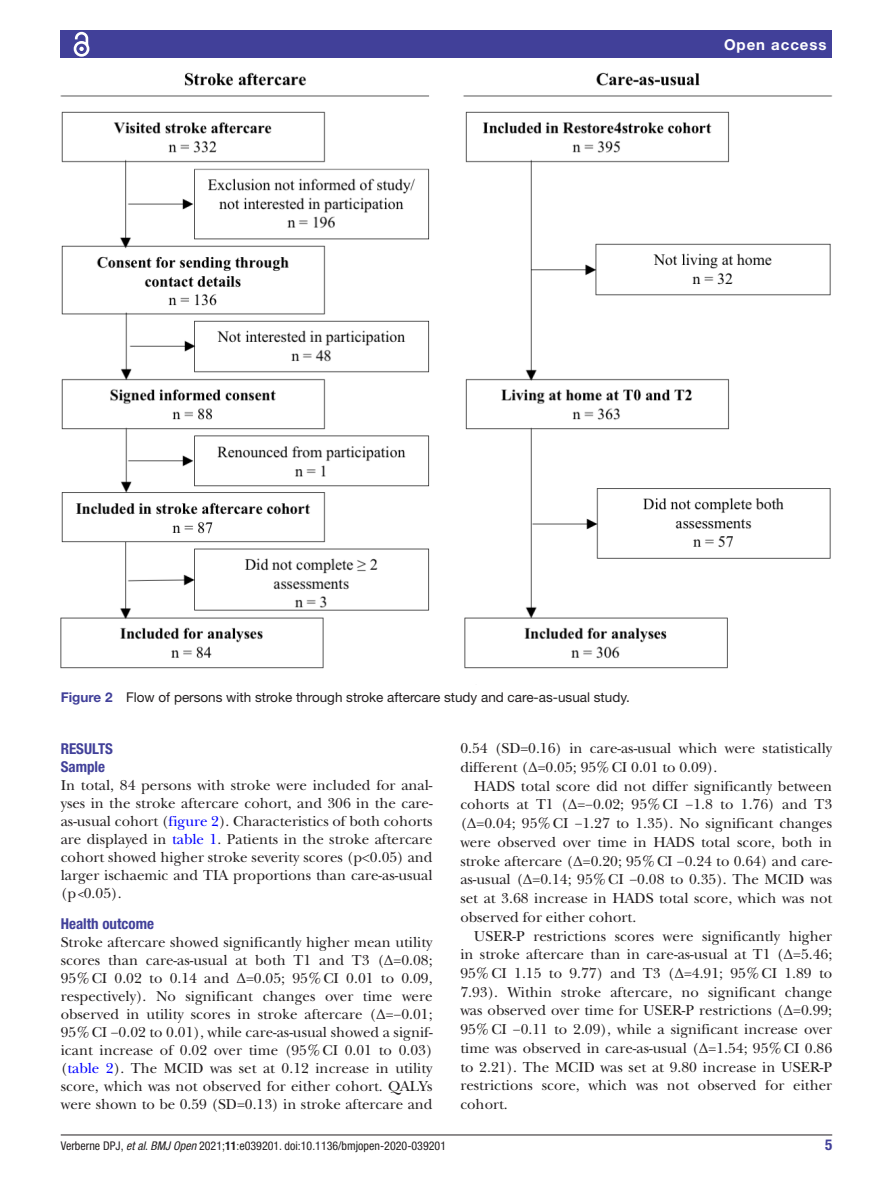
<style>
.page{position:relative;width:893px;height:1191px;background:#fff}
.page>*{position:absolute;margin:0;border:0;box-sizing:border-box;transform-origin:0 0}
.t1{font:15px/18.8px "New Baskerville";color:#231f20;text-align:justify}
.t2{font:700 condensed 15px/18px "Helvetica Neue LT Std";color:#414099}
.t3{font:700 15px "Helvetica Neue LT Std";letter-spacing:.065em;color:#fff}
.t4{font:13.5px "Helvetica Neue LT Std";color:#231f20}
.t5{font:condensed 12px "Helvetica Neue LT Std";color:#231f20}
.s1{font-weight:700;color:#414099}
.s2{color:#00f}
.s3{font-style:italic}
.s4{font-family:"Times New Roman"}
.s5{font-weight:700}
</style>
<div class="page">
<hr style="left:61px;top:1134px;width:771px;height:1px;background:#231f20">
<div style="left:61px;top:31px;width:771px;height:27px;background:#414099"></div>
<svg style="left:73px;top:31px;width:17px;height:26px"></svg>
<img style="left:61px;top:73px;width:771px;height:596px">
<p class="t3" style="left:724px;top:35px;width:104px">Open access</p>
<p class="t4" style="left:61px;top:689px;width:571px"><span class="s1">Figure 2</span> Flow of persons with stroke through stroke aftercare study and care-as-usual study.</p>
<p class="t2" style="left:61px;top:739px;width:54px">RESULTS<br>Sample</p>
<p class="t1" style="left:61px;top:776px;width:373px;line-height:18px">In total, 84 persons with stroke were included for anal&shy;yses in the stroke aftercare cohort, and 306 in the care&shy;as-usual cohort (<span class="s2">figure 2</span>). Characteristics of both cohorts are displayed in <span class="s2">table 1</span>. Patients in the stroke aftercare cohort showed higher stroke severity scores (p&lt;0.05) and larger ischaemic and TIA proportions than care-as-usual (p<span class="s3">&lt;</span>0.05).</p>
<p class="t2" style="left:61px;top:914px;width:95px">Health outcome</p>
<p class="t1" style="left:61px;top:933px;width:373px;line-height:18px">Stroke aftercare showed significantly higher mean utility scores than care-as-usual at both T1 and T3 (<span class="s4">Δ</span>=0.08; 95%CI 0.02 to 0.14 and <span class="s4">Δ</span>=0.05; 95%CI 0.01 to 0.09, respectively). No significant changes over time were observed in utility scores in stroke aftercare (<span class="s4">Δ</span>=−0.01; 95%CI −0.02 to 0.01), while care-as-usual showed a signif&shy;icant increase of 0.02 over time (95%CI 0.01 to 0.03) (<span class="s2">table 2</span>). The MCID was set at 0.12 increase in utility score, which was not observed for either cohort. QALYs were shown to be 0.59 (SD=0.13) in stroke aftercare and</p>
<p class="t1" style="left:460px;top:739px;width:373px">0.54 (SD=0.16) in care-as-usual which were statistically different (<span class="s4">Δ</span>=0.05; 95%CI 0.01 to 0.09).</p>
<p class="t1" style="left:460px;top:776px;width:373px;text-indent:14px">HADS total score did not differ significantly between cohorts at T1 (<span class="s4">Δ</span>=−0.02; 95%CI −1.8 to 1.76) and T3 (<span class="s4">Δ</span>=0.04; 95%CI −1.27 to 1.35). No significant changes were observed over time in HADS total score, both in stroke aftercare (<span class="s4">Δ</span>=0.20; 95%CI −0.24 to 0.64) and care&shy;as-usual (<span class="s4">Δ</span>=0.14; 95%CI −0.08 to 0.35). The MCID was set at 3.68 increase in HADS total score, which was not observed for either cohort.</p>
<p class="t1" style="left:460px;top:926px;width:373px;text-indent:13px">USER-P restrictions scores were significantly higher in stroke aftercare than in care-as-usual at T1 (<span class="s4">Δ</span>=5.46; 95%CI 1.15 to 9.77) and T3 (<span class="s4">Δ</span>=4.91; 95%CI 1.89 to 7.93). Within stroke aftercare, no significant change was observed over time for USER-P restrictions (<span class="s4">Δ</span>=0.99; 95%CI −0.11 to 2.09), while a significant increase over time was observed in care-as-usual (<span class="s4">Δ</span>=1.54; 95%CI 0.86 to 2.21). The MCID was set at 9.80 increase in USER-P restrictions score, which was not observed for either cohort.</p>
<p class="t5" style="left:61px;top:1138px;width:387px">Verberne DPJ, <span class="s3">et al</span>. <span class="s3">BMJ Open</span> 2021;<span class="s5">11</span>:e039201. doi:10.1136/bmjopen-2020-039201</p>
<p class="t2" style="left:825px;top:1135px;width:9px">5</p>
</div>
